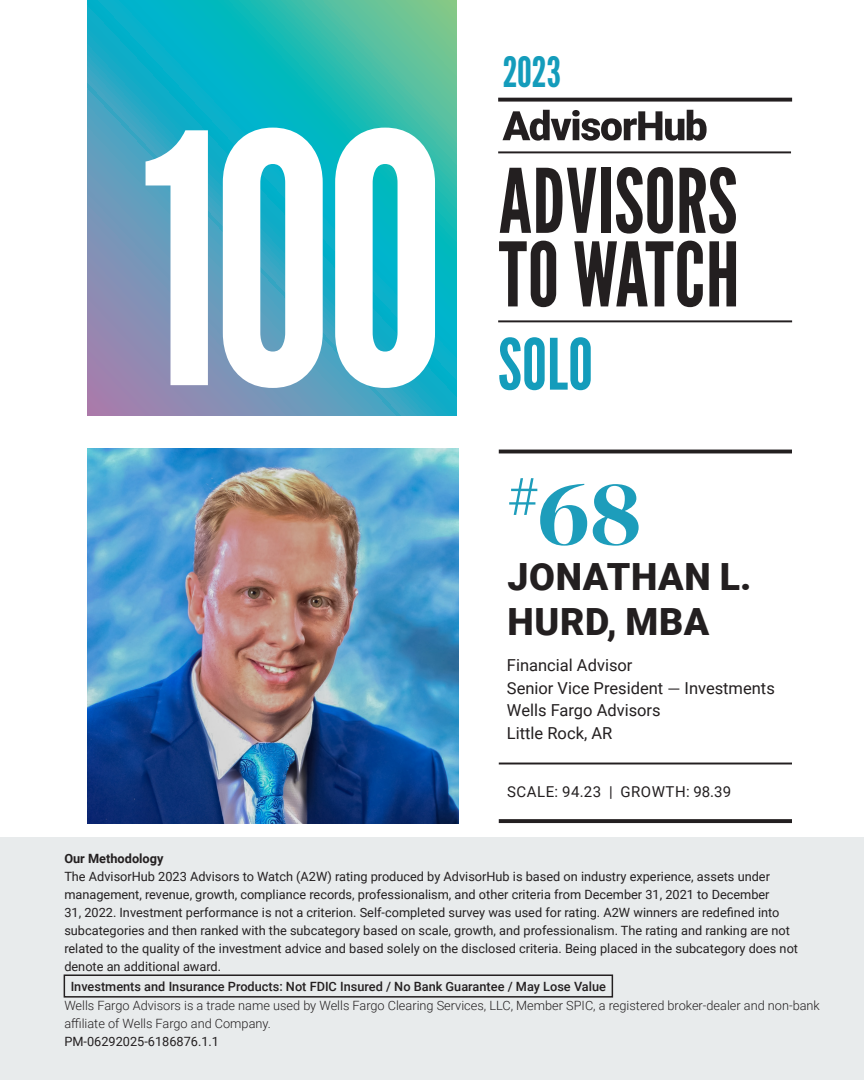
<style>
.page{position:relative;width:864px;height:1080px;background:#fff}
.page>*{position:absolute;margin:0;border:0;box-sizing:border-box;transform-origin:0 0}
.List_Body{font:346.65px "League Gothic";color:#fff}
.t1{font:88.65px/73.5px "League Gothic";color:#231f20}
.t2{font:900 88.65px "Chronicle Display";color:#1d9dbb}
.t3{font:70.5px "League Gothic";color:#149cbb}
.t4{font:41.7px "League Gothic";color:#149cbb}
.t5{font:900 37.5px/45px "Roboto";letter-spacing:.015em;color:#231f20}
.t6{font:16.5px/22.5px "Roboto";color:#231f20}
.t7{font:15px "Roboto";letter-spacing:.035em;color:#231f20}
.t8{font:12.75px/18px "Roboto";color:#231f20}
.t9{font:300 12.75px/18px "Roboto";color:#231f20}
.t10{font:500 12.75px "Roboto";color:#231f20}
.t11{font:700 12.75px "Roboto";color:#231f20}
.s1{font-family:"Lato"}
</style>
<div class="page">
<svg style="left:88px;top:0;width:369px;height:415px;background:#37aabc"></svg>
<svg style="left:503px;top:110px;width:204px;height:31px"></svg>
<svg style="left:498px;top:98px;width:294px;height:4px"></svg>
<hr style="left:499px;top:450px;width:293px;height:3px;background:#231f20">
<svg style="left:499px;top:819px;width:293px;height:4px"></svg>
<hr style="left:498px;top:320px;width:294px;height:2px;background:#231f20">
<hr style="left:499px;top:763px;width:293px;height:1px;background:#231f20">
<hr style="left:498px;top:151px;width:293px;height:2px;background:#231f20">
<img style="left:88px;top:448px;width:370px;height:375px">
<div style="left:0;top:837px;width:864px;height:243px;background:#e8ebec"></div>
<div style="left:64px;top:974px;width:549px;height:24px;border:2px solid #231f20"></div>
<p class="List_Body" style="left:139px;top:21px;width:309px">100</p>
<p class="t4" style="left:503px;top:43px;width:60px">2023</p>
<p class="t1" style="left:498px;top:161px;width:243px">ADVISORS<br>TO WATCH</p>
<p class="t3" style="left:498px;top:316px;width:97px">SOLO</p>
<p class="t2" style="left:507px;top:440px;width:136px"><sup>#</sup>68</p>
<p class="t5" style="left:508px;top:553px;width:245px">JONATHAN L.<br>HURD, MBA</p>
<p class="t6" style="left:507px;top:654px;width:127px">Financial Advisor</p>
<p class="t6" style="left:507px;top:676px;width:269px">Senior Vice President <span class="s1">—</span> Investments<br>Wells Fargo Advisors<br>Little Rock, AR</p>
<p class="t7" style="left:507px;top:782px;width:226px">SCALE: 94.23 | GROWTH: 98.39</p>
<p class="t11" style="left:64px;top:850px;width:101px">Our Methodology</p>
<p class="t8" style="left:64px;top:867px;width:735px">The AdvisorHub 2023 Advisors to Watch (A2W) rating produced by AdvisorHub is based on industry experience, assets under management, revenue, growth, compliance records, professionalism, and other criteria from December 31, 2021 to December<br>31, 2022. Investment performance is not a criterion. Self-completed survey was used for rating. A2W winners are redefined into subcategories and then ranked with the subcategory based on scale, growth, and professionalism. The rating and ranking are not related to the quality of the investment advice and based solely on the disclosed criteria. Being placed in the subcategory does not denote an additional award.</p>
<p class="t10" style="left:71px;top:977px;width:537px">Investments and Insurance Products: Not FDIC Insured / No Bank Guarantee / May Lose Value</p>
<p class="t9" style="left:64px;top:996px;width:757px">Wells Fargo Advisors is a trade name used by Wells Fargo Clearing Services, LLC, Member SPIC, a registered broker-dealer and non-bank affiliate of Wells Fargo and Company.</p>
<p class="t8" style="left:64px;top:1032px;width:156px">PM-06292025-6186876.1.1</p>
</div>
